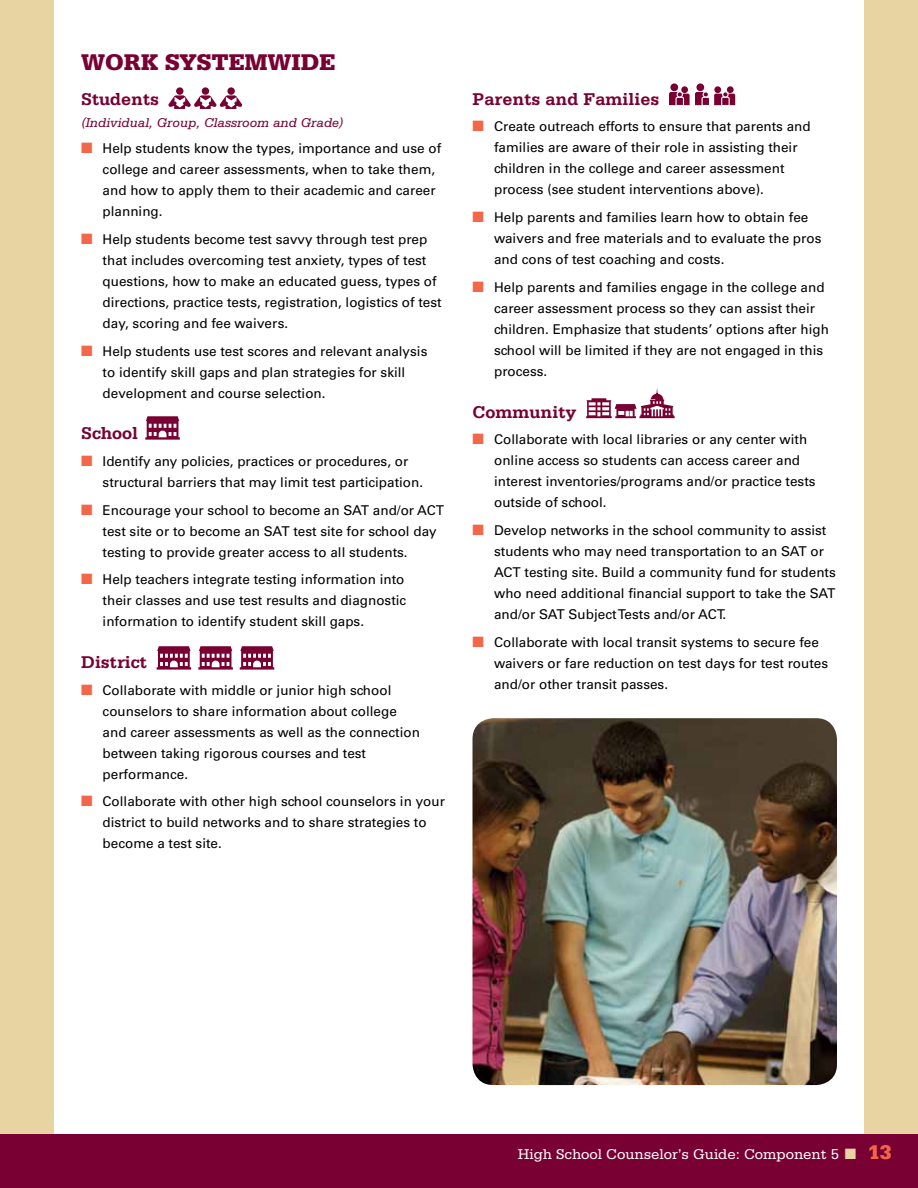
<style>
.page{position:relative;width:918px;height:1188px;background:#fff}
.page>*{position:absolute;margin:0;border:0;box-sizing:border-box;transform-origin:0 0}
.t1{font:900 24px "Serifa Std";color:#780032}
.t2{font:700 18px "Serifa Std";color:#780032}
.t3{font:15px "Serifa Std";color:#fff}
.t4{font:13.5px/21px "Univers LT Std";color:#000}
.t5{font:italic 13.5px "Serifa Std";color:#780032}
.s1{color:#f26649}
.s2{color:#e8d3a2}
.s3{font-weight:900;font-size:21px;color:#f26649}
</style>
<div class="page">
<div style="left:864px;top:0;width:54px;height:1188px;background:#e8d3a2"></div>
<div style="left:0;top:0;width:54px;height:1188px;background:#e8d3a2"></div>
<div style="left:0;top:1134px;width:918px;height:54px;background:#780032"></div>
<div style="left:176px;top:87px;width:7px;height:8px;background:#780032;border-radius:50%"></div>
<div style="left:202px;top:87px;width:7px;height:8px;background:#780032;border-radius:50%"></div>
<div style="left:227px;top:87px;width:8px;height:8px;background:#780032;border-radius:50%"></div>
<svg style="left:168px;top:95px;width:74px;height:14px"></svg>
<svg style="left:145px;top:416px;width:35px;height:24px"></svg>
<svg style="left:157px;top:646px;width:34px;height:24px"></svg>
<svg style="left:198px;top:646px;width:35px;height:24px"></svg>
<svg style="left:240px;top:646px;width:34px;height:24px"></svg>
<svg style="left:586px;top:388px;width:89px;height:30px"></svg>
<div style="left:681px;top:86px;width:7px;height:7px;background:#780032;border-radius:50%"></div>
<div style="left:670px;top:83px;width:8px;height:8px;background:#780032;border-radius:50%"></div>
<div style="left:677px;top:91px;width:6px;height:7px;border:1px solid #fff;border-radius:50%"></div>
<div style="left:727px;top:86px;width:7px;height:7px;background:#780032;border-radius:50%"></div>
<div style="left:714px;top:86px;width:7px;height:7px;background:#780032;border-radius:50%"></div>
<div style="left:722px;top:91px;width:7px;height:7px;border:1px solid #fff;border-radius:50%"></div>
<div style="left:696px;top:83px;width:8px;height:8px;background:#780032;border-radius:50%"></div>
<div style="left:703px;top:91px;width:6px;height:7px;border:1px solid #fff;border-radius:50%"></div>
<svg style="left:669px;top:92px;width:66px;height:14px"></svg>
<img style="left:472px;top:718px;width:365px;height:367px">
<h1 class="t1" style="left:81px;top:48px;width:150px">WORK SYSTEM</h1>
<h1 class="t1" style="left:268px;top:48px;width:68px">WIDE</h1>
<h2 class="t2" style="left:81px;top:89px;width:80px">Students</h2>
<p class="t5" style="left:81px;top:115px;width:264px">(Individual, Group, Classroom and Grade)</p>
<p class="t4" style="left:103px;top:138px;width:340px;text-indent:-22px"><span class="s1">■</span> Help students know the types, importance and use of college and career assessments, when to take them, and how to apply them to their academic and career planning.</p>
<p class="t4" style="left:103px;top:229px;width:341px;text-indent:-22px"><span class="s1">■</span> Help students become test savvy through test prep that includes overcoming test anxiety, types of test questions, how to make an educated guess, types of directions, practice tests, registration, logistics of test day, scoring and fee waivers.</p>
<p class="t4" style="left:103px;top:340px;width:326px;text-indent:-22px"><span class="s1">■</span> Help students use test scores and relevant analysis to identify skill gaps and plan strategies for skill development and course selection.</p>
<h2 class="t2" style="left:81px;top:423px;width:59px">School</h2>
<p class="t4" style="left:103px;top:451px;width:322px;text-indent:-22px"><span class="s1">■</span> Identify any policies, practices or procedures, or structural barriers that may limit test participation.</p>
<p class="t4" style="left:103px;top:499px;width:343px;text-indent:-22px"><span class="s1">■</span> Encourage your school to become an SAT and/or ACT test site or to become an SAT test site for school day testing to provide greater access to all students.</p>
<p class="t4" style="left:103px;top:569px;width:305px;text-indent:-22px"><span class="s1">■</span> Help teachers integrate testing information into their classes and use test results and diagnostic information to identify student skill gaps.</p>
<h2 class="t2" style="left:81px;top:652px;width:67px">District</h2>
<p class="t4" style="left:103px;top:679px;width:319px;text-indent:-22px"><span class="s1">■</span> Collaborate with middle or junior high school counselors to share information about college and career assessments as well as the connection between taking rigorous courses and test performance.</p>
<p class="t4" style="left:103px;top:791px;width:344px;text-indent:-22px"><span class="s1">■</span> Collaborate with other high school counselors in your district to build networks and to share strategies to become a test site.</p>
<h2 class="t2" style="left:472px;top:89px;width:189px">Parents and Families</h2>
<p class="t4" style="left:494px;top:116px;width:318px;text-indent:-22px"><span class="s1">■</span> Create outreach efforts to ensure that parents and families are aware of their role in assisting their children in the college and career assessment process (see student interventions above).</p>
<p class="t4" style="left:494px;top:207px;width:329px;text-indent:-22px"><span class="s1">■</span> Help parents and families learn how to obtain fee waivers and free materials and to evaluate the pros and cons of test coaching and costs.</p>
<p class="t4" style="left:494px;top:277px;width:337px;text-indent:-22px"><span class="s1">■</span> Help parents and families engage in the college and career assessment process so they can assist their children. Emphasize that students’ options after high school will be limited if they are not engaged in this process.</p>
<h2 class="t2" style="left:472px;top:401px;width:106px">Community</h2>
<p class="t4" style="left:494px;top:429px;width:323px;text-indent:-22px"><span class="s1">■</span> Collaborate with local libraries or any center with online access so students can access career and interest inventories/programs and/or practice tests outside of school.</p>
<p class="t4" style="left:494px;top:520px;width:343px;text-indent:-22px"><span class="s1">■</span> Develop networks in the school community to assist students who may need transportation to an SAT or ACT testing site. Build a community fund for students who need additional financial support to take the SAT and/or SAT Subject Tests and/or ACT.</p>
<p class="t4" style="left:494px;top:631px;width:336px;text-indent:-22px"><span class="s1">■</span> Collaborate with local transit systems to secure fee waivers or fare reduction on test days for test routes and/or other transit passes.</p>
<p class="t3" style="left:518px;top:1146px;width:375px">High School Counselor’s Guide: Component 5 <span class="s2">■</span> <span class="s3">13</span></p>
</div>
